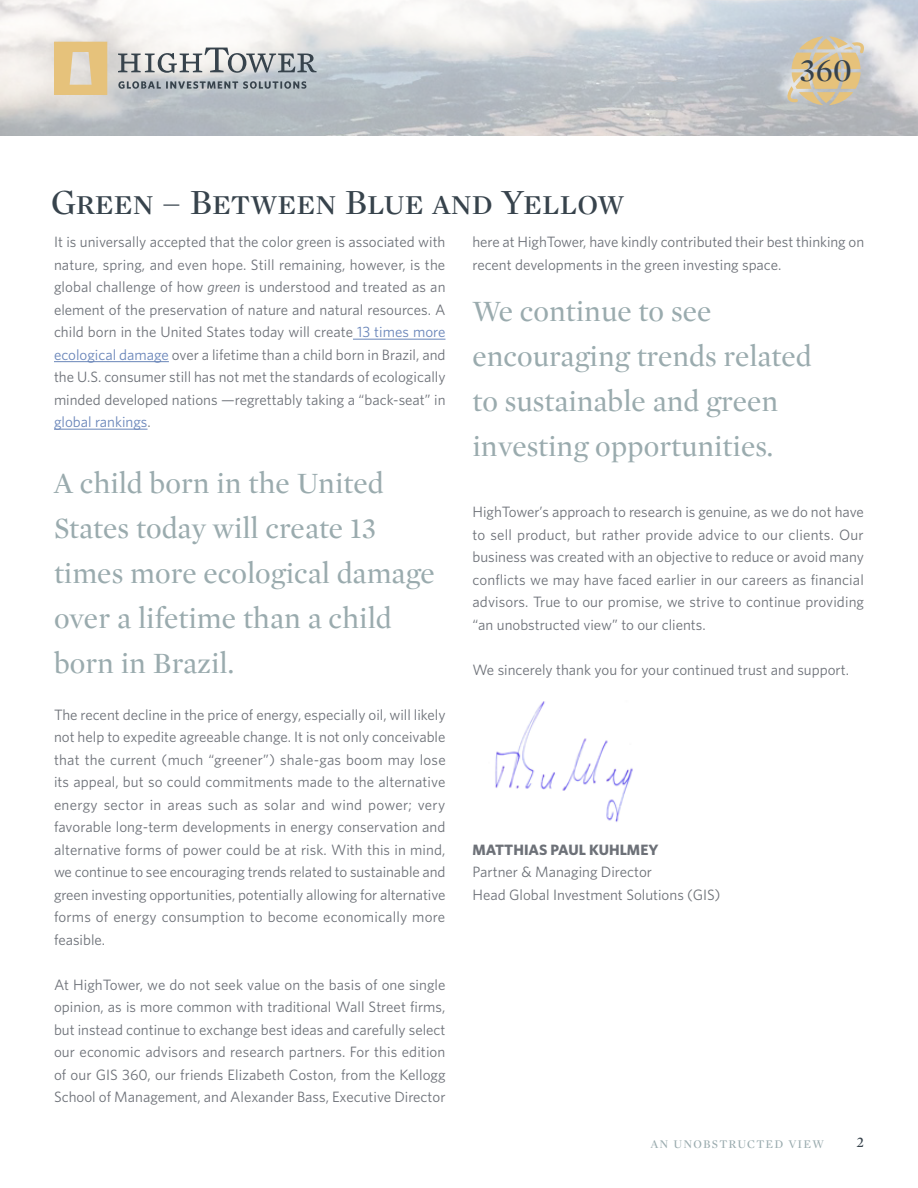
<style>
.page{position:relative;width:918px;height:1188px;background:#fff}
.page>*{position:absolute;margin:0;border:0;box-sizing:border-box;transform-origin:0 0}
.t1{font:36px "Mercury Display Roman SC";color:#37434c}
.t2{font:33.3px "Mercury Display Roman SC";color:#37434c}
.t3{font:30px/45px "Mercury Display Roman";color:#9aabae}
.Justify{font:15px/22.5px "Whitney";color:#6d7178;text-align:justify}
.t4{font:15px "Mercury Display Roman";color:#37434c}
.t5{font:12px "Mercury Display Roman";letter-spacing:.1em;color:#9aabae}
.s1{font-style:italic}
.s2{color:#6985b9}
.s3{font-weight:700}
</style>
<div class="page">
<svg style="left:0;top:0;width:918px;height:136px"></svg>
<svg style="left:786px;top:36px;width:78px;height:69px;background:#d4c5a5"></svg>
<svg style="left:54px;top:42px;width:53px;height:53px;background:#e4c890"></svg>
<svg style="left:118px;top:48px;width:199px;height:25px"></svg>
<svg style="left:118px;top:81px;width:188px;height:8px;background:#889197"></svg>
<hr style="left:353px;top:339px;width:93px;height:1px;background:#6985b9">
<hr style="left:54px;top:361px;width:115px;height:1px;background:#6985b9">
<hr style="left:54px;top:429px;width:94px;height:1px;background:#6985b9">
<img style="left:495px;top:701px;width:138px;height:121px">
<p class="t1" style="left:51px;top:182px;width:575px">Green – Between Blue and Yellow</p>
<h2 class="t2" style="left:800px;top:51px;width:54px">360</h2>
<p class="Justify" style="left:54px;top:230px;width:393px">It is universally accepted that the color green is associated with nature, spring, and even hope. Still remaining, however, is the global challenge of how <span class="s1">green</span> is understood and treated as an element of the preservation of nature and natural resources. A child born in the United States today will create <span class="s2">13 times more ecological damage</span> over a lifetime than a child born in Brazil, and the U.S. consumer still has not met the standards of ecologically minded developed nations —regrettably taking a “back-seat” in <span class="s2">global rankings</span>.</p>
<p class="t3" style="left:54px;top:461px;width:383px">A child born in the United<br>States today will create 13 times more ecological damage over a lifetime than a child born in Brazil.</p>
<p class="Justify" style="left:54px;top:703px;width:393px">The recent decline in the price of energy, especially oil, will likely not help to expedite agreeable change. It is not only conceivable that the current (much “greener”) shale-gas boom may lose its appeal, but so could commitments made to the alternative energy sector in areas such as solar and wind power; very favorable long-term developments in energy conservation and alternative forms of power could be at risk. With this in mind, we continue to see encouraging trends related to sustainable and green investing opportunities, potentially allowing for alternative forms of energy consumption to become economically more feasible.</p>
<p class="Justify" style="left:54px;top:973px;width:393px">At HighTower, we do not seek value on the basis of one single opinion, as is more common with traditional Wall Street firms, but instead continue to exchange best ideas and carefully select our economic advisors and research partners. For this edition of our GIS 360, our friends Elizabeth Coston, from the Kellogg School of Management, and Alexander Bass, Executive Director</p>
<p class="Justify" style="left:472px;top:230px;width:393px">here at HighTower, have kindly contributed their best thinking on recent developments in the green investing space.</p>
<p class="t3" style="left:472px;top:289px;width:341px">We continue to see encouraging trends related to sustainable and green investing opportunities.</p>
<p class="Justify" style="left:472px;top:500px;width:393px">HighTower’s approach to research is genuine, as we do not have to sell product, but rather provide advice to our clients. Our business was created with an objective to reduce or avoid many conflicts we may have faced earlier in our careers as financial advisors. True to our promise, we strive to continue providing “an unobstructed view” to our clients.</p>
<p class="Justify" style="left:472px;top:658px;width:378px">We sincerely thank you for your continued trust and support.</p>
<p class="Justify" style="left:472px;top:838px;width:250px;text-align:left"><span class="s3">MATTHIAS PAUL KUHLMEY<br></span>Partner &amp; Managing Director<br>Head Global Investment Solutions (GIS)</p>
<p class="t5" style="left:651px;top:1137px;width:175px">AN UNOBSTRUCTED VIEW</p>
<p class="t4" style="left:856px;top:1134px;width:9px">2</p>
</div>
